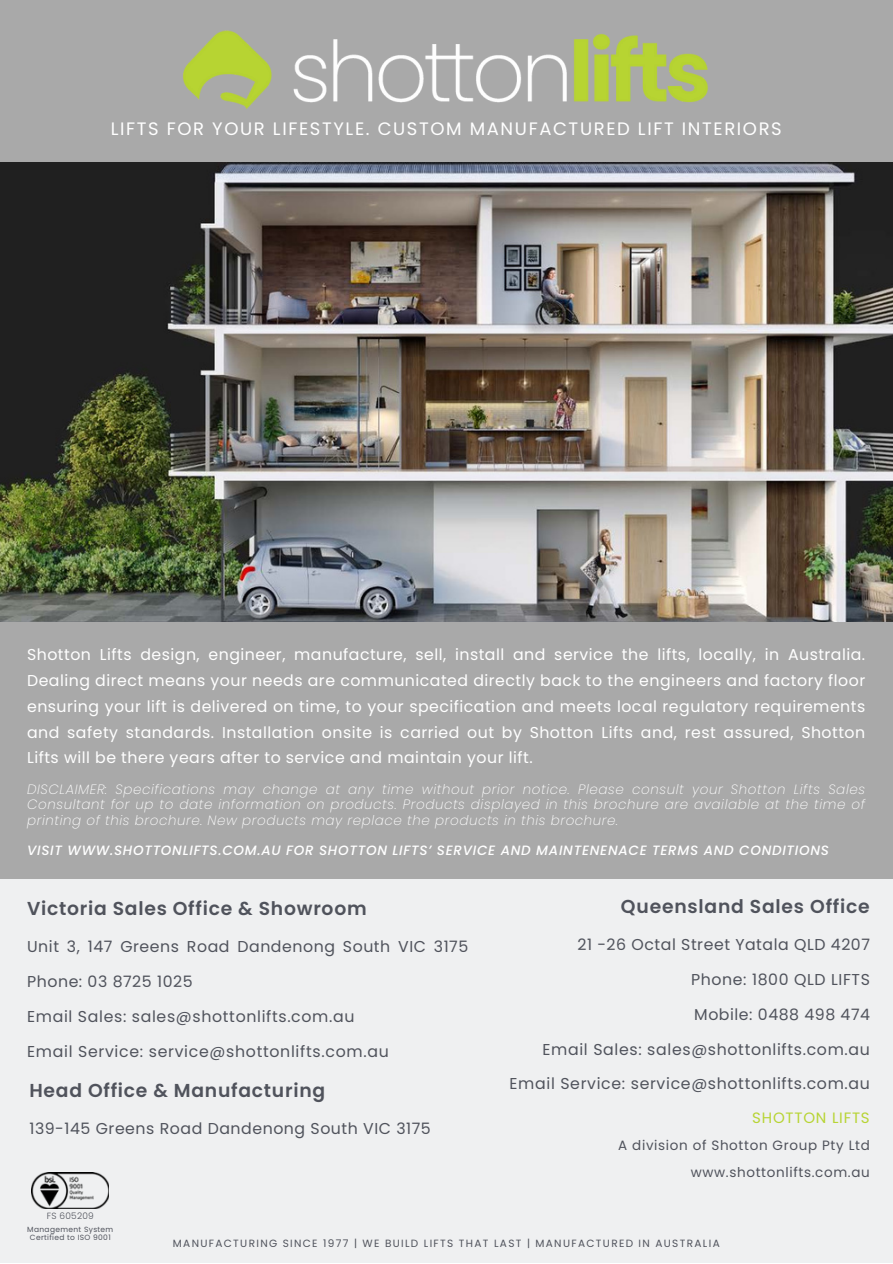
<style>
.page{position:relative;width:893px;height:1264px;background:#fff}
.page>*{position:absolute;margin:0;border:0;box-sizing:border-box;transform-origin:0 0}
.t1{font:600 18.75px "Poppins";letter-spacing:.04em;color:#50535c}
.t2{font:18px "Poppins";letter-spacing:.09em;color:#fff}
.t3{font:15.75px/25.8px "Poppins";letter-spacing:.03em;color:#fff;text-align:justify}
.t4{font:15.75px "Poppins";letter-spacing:.04em;color:#50535c}
.t5{font:15px "Poppins";letter-spacing:.05em;color:#b7d433}
.t6{font:italic 200 13.5px/15.8px "Poppins";letter-spacing:.045em;color:#fff;text-align:justify}
.t7{font:italic 500 13.5px "Poppins";letter-spacing:.05em;color:#fff}
.t8{font:13.5px/27px "Poppins";letter-spacing:.05em;color:#50535c;text-align:right}
.t9{font:10.5px "Poppins";letter-spacing:.125em;color:#50535c}
.t10{font:300 9px "Poppins";letter-spacing:.025em;color:#50535c}
.t11{font:7.5px/8.7px "Poppins";letter-spacing:.045em;color:#50535c;text-align:center}
</style>
<div class="page">
<div style="left:0;top:878px;width:892px;height:384px;background:#eff0f1"></div>
<img style="left:32px;top:1172px;width:76px;height:35px">
<div style="left:0;top:0;width:892px;height:163px;background:#a9a9a9"></div>
<img style="left:0;top:163px;width:892px;height:458px">
<div style="left:0;top:622px;width:892px;height:256px;background:#a9a9a9"></div>
<img style="left:183px;top:30px;width:525px;height:79px">
<p class="t2" style="left:111px;top:116px;width:672px">LIFTS FOR YOUR LIFESTYLE. CUSTOM MANUFACTURED LIFT INTERIORS</p>
<p class="t3" style="left:27px;top:641px;width:839px">Shotton Lifts design, engineer, manufacture, sell, install and service the lifts, locally, in Australia.<br>Dealing direct means your needs are communicated directly back to the engineers and factory floor ensuring your lift is delivered on time, to your specification and meets local regulatory requirements and safety standards. Installation onsite is carried out by Shotton Lifts and, rest assured, Shotton Lifts will be there years after to service and maintain your lift.</p>
<p class="t6" style="left:27px;top:781px;width:839px">DISCLAIMER: Specifications may change at any time without prior notice. Please consult your Shotton Lifts Sales Consultant for up to date information on products. Products displayed in this brochure are available at the time of printing of this brochure. New products may replace the products in this brochure.</p>
<p class="t7" style="left:27px;top:841px;width:803px">VISIT WWW.SHOTTONLIFTS.COM.AU FOR SHOTTON LIFTS’ SERVICE AND MAINTENENACE TERMS AND CONDITIONS</p>
<p class="t1" style="left:27px;top:895px;width:341px">Victoria Sales Office &amp; Showroom</p>
<p class="t4" style="left:27px;top:935px;width:442px">Unit 3, 147 Greens Road Dandenong South VIC 3175</p>
<p class="t4" style="left:27px;top:970px;width:167px">Phone: 03 8725 1025</p>
<p class="t4" style="left:27px;top:1005px;width:329px">Email Sales: sales@shottonlifts.com.au</p>
<p class="t4" style="left:27px;top:1040px;width:363px">Email Service: service@shottonlifts.com.au</p>
<p class="t1" style="left:29px;top:1077px;width:297px">Head Office &amp; Manufacturing</p>
<p class="t4" style="left:29px;top:1117px;width:403px">139-145 Greens Road Dandenong South VIC 3175</p>
<p class="t10" style="left:47px;top:1209px;width:48px">FS 605209</p>
<p class="t1" style="left:621px;top:893px;width:250px">Queensland Sales Office</p>
<p class="t4" style="left:577px;top:933px;width:294px">21 -26 Octal Street Yatala QLD 4207</p>
<p class="t4" style="left:691px;top:968px;width:180px">Phone: 1800 QLD LIFTS</p>
<p class="t4" style="left:694px;top:1003px;width:177px">Mobile: 0488 498 474</p>
<p class="t4" style="left:542px;top:1037px;width:329px">Email Sales: sales@shottonlifts.com.au</p>
<p class="t4" style="left:509px;top:1072px;width:362px">Email Service: service@shottonlifts.com.au</p>
<p class="t5" style="left:752px;top:1107px;width:119px">SHOTTON LIFTS</p>
<p class="t8" style="left:618px;top:1132px;width:253px">A division of Shotton Group Pty Ltd www.shottonlifts.com.au</p>
<p class="t11" style="left:27px;top:1224px;width:87px">Management System<br>Certified to ISO 9001</p>
<p class="t9" style="left:173px;top:1235px;width:548px">MANUFACTURING SINCE 1977 | WE BUILD LIFTS THAT LAST | MANUFACTURED IN AUSTRALIA</p>
</div>
